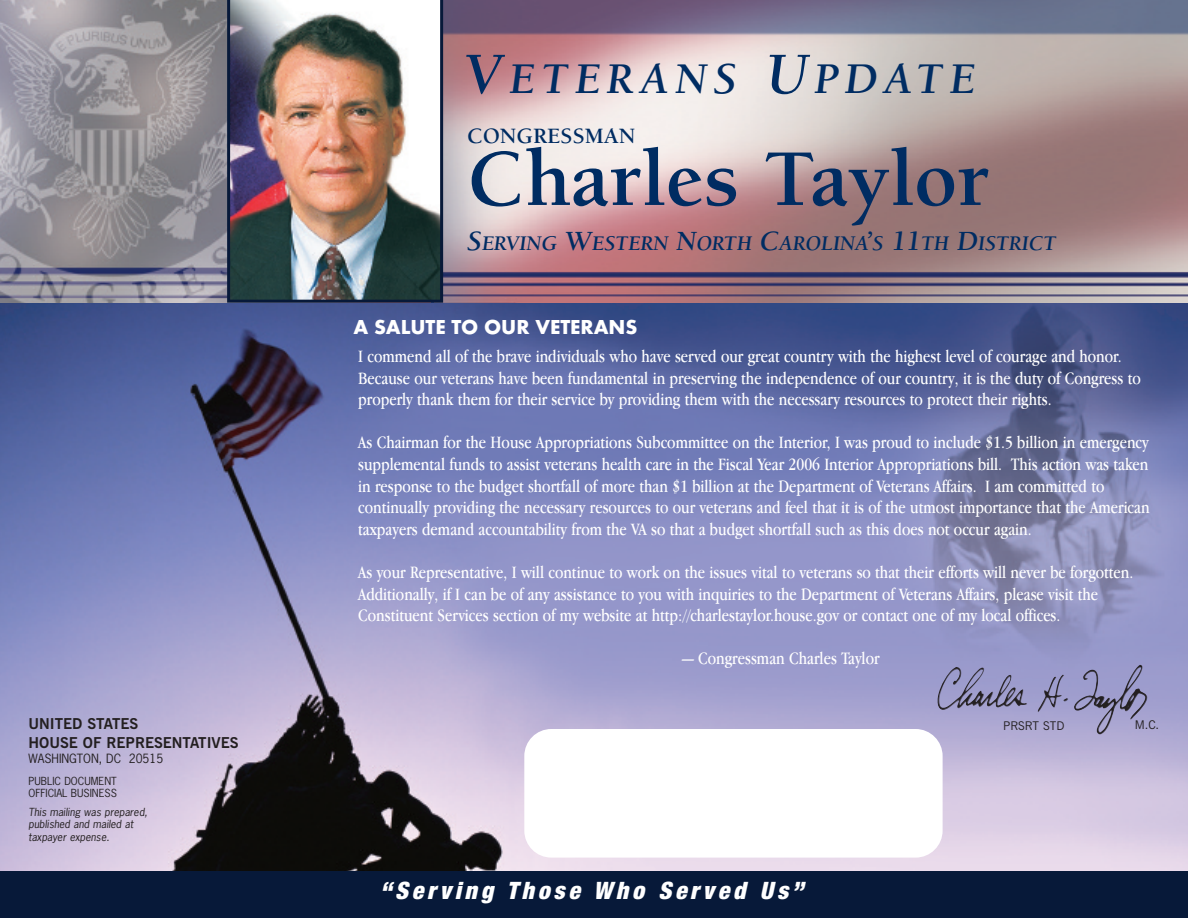
<style>
.page{position:relative;width:1188px;height:918px;background:#fff}
.page>*{position:absolute;margin:0;border:0;box-sizing:border-box;transform-origin:0 0}
.t1{font:700 82.5px "Berkeley";color:#002c62}
.t2{font:italic 700 45px "Berkeley";letter-spacing:.14em;color:#002c62}
.t3{font:italic 900 condensed 24px "Helvetica Neue";letter-spacing:.155em;color:#fff}
.t4{font:700 22.5px "Berkeley";color:#002c62}
.t5{font:italic 700 21.3px "Berkeley";color:#002c62}
.t6{font:700 21px "Futura T";color:#fff}
.t7{font:18px/21.6px "Apple Garamond";color:#fff}
.t8{font:700 15px/18.8px "News Gothic BT";color:#231f20}
.t9{font:12px "News Gothic";color:#231f20}
.t10{font:12px "News Gothic BT";color:#231f20}
.t11{font:italic 10.5px/12.6px "News Gothic";color:#231f20}
.t12{font:10.5px/12.6px "News Gothic";color:#231f20}
.s1{font-size:60px}
.s2{font-size:28.5px}
</style>
<div class="page">
<img style="left:0;top:303px;width:1188px;height:568px">
<img style="left:443px;top:0;width:745px;height:303px">
<img style="left:0;top:0;width:227px;height:303px">
<img style="left:936px;top:665px;width:213px;height:70px">
<img style="left:227px;top:0;width:216px;height:303px">
<div style="left:0;top:871px;width:1188px;height:47px;background:#071939"></div>
<div style="left:524px;top:729px;width:419px;height:129px;background:#fff;border-radius:27px"></div>
<p class="t8" style="left:28px;top:716px;width:212px">UNITED STATES<br>HOUSE OF REPRESENTATIVES</p>
<p class="t9" style="left:28px;top:752px;width:136px">WASHINGTON, DC 20515</p>
<p class="t12" style="left:28px;top:775px;width:90px">PUBLIC DOCUMENT<br>OFFICIAL BUSINESS</p>
<p class="t11" style="left:28px;top:806px;width:121px">This mailing was prepared, published and mailed at taxpayer expense.</p>
<h2 class="t2" style="left:464px;top:61px;width:513px"><span class="s1">V</span>ETERANS <span class="s1">U</span>PDATE</h2>
<p class="t4" style="left:467px;top:128px;width:170px">CONGRESSMAN</p>
<h1 class="t1" style="left:467px;top:147px;width:523px">Charles Taylor</h1>
<p class="t5" style="left:467px;top:235px;width:591px"><span class="s2">S</span>ERVING <span class="s2">W</span>ESTERN <span class="s2">N</span>ORTH <span class="s2">C</span>AROLINA<span class="s2">’</span>S <span class="s2">11</span>TH <span class="s2">D</span>ISTRICT</p>
<p class="t6" style="left:353px;top:314px;width:286px">A SALUTE TO OUR VETERANS</p>
<p class="t7" style="left:358px;top:347px;width:784px">I commend all of the brave individuals who have served our great country with the highest level of courage and honor.<br>Because our veterans have been fundamental in preserving the independence of our country, it is the duty of Congress to properly thank them for their service by providing them with the necessary resources to protect their rights.</p>
<p class="t7" style="left:358px;top:433px;width:793px">As Chairman for the House Appropriations Subcommittee on the Interior, I was proud to include $1.5 billion in emergency supplemental funds to assist veterans health care in the Fiscal Year 2006 Interior Appropriations bill. This action was taken in response to the budget shortfall of more than $1 billion at the Department of Veterans Affairs. I am committed to continually providing the necessary resources to our veterans and feel that it is of the utmost importance that the American taxpayers demand accountability from the VA so that a budget shortfall such as this does not occur again.</p>
<p class="t7" style="left:358px;top:563px;width:777px">As your Representative, I will continue to work on the issues vital to veterans so that their efforts will never be forgotten.<br>Additionally, if I can be of any assistance to you with inquiries to the Department of Veterans Affairs, please visit the<br>Constituent Services section of my website at http://charlestaylor.house.gov or contact one of my local offices.</p>
<p class="t7" style="left:682px;top:649px;width:199px">— Congressman Charles Taylor</p>
<h3 class="t3" style="left:380px;top:882px;width:425px">“Serving Those Who Served Us”</h3>
<p class="t10" style="left:1003px;top:721px;width:63px">PRSRT STD</p>
<p class="t10" style="left:1135px;top:720px;width:26px">M.C.</p>
</div>
